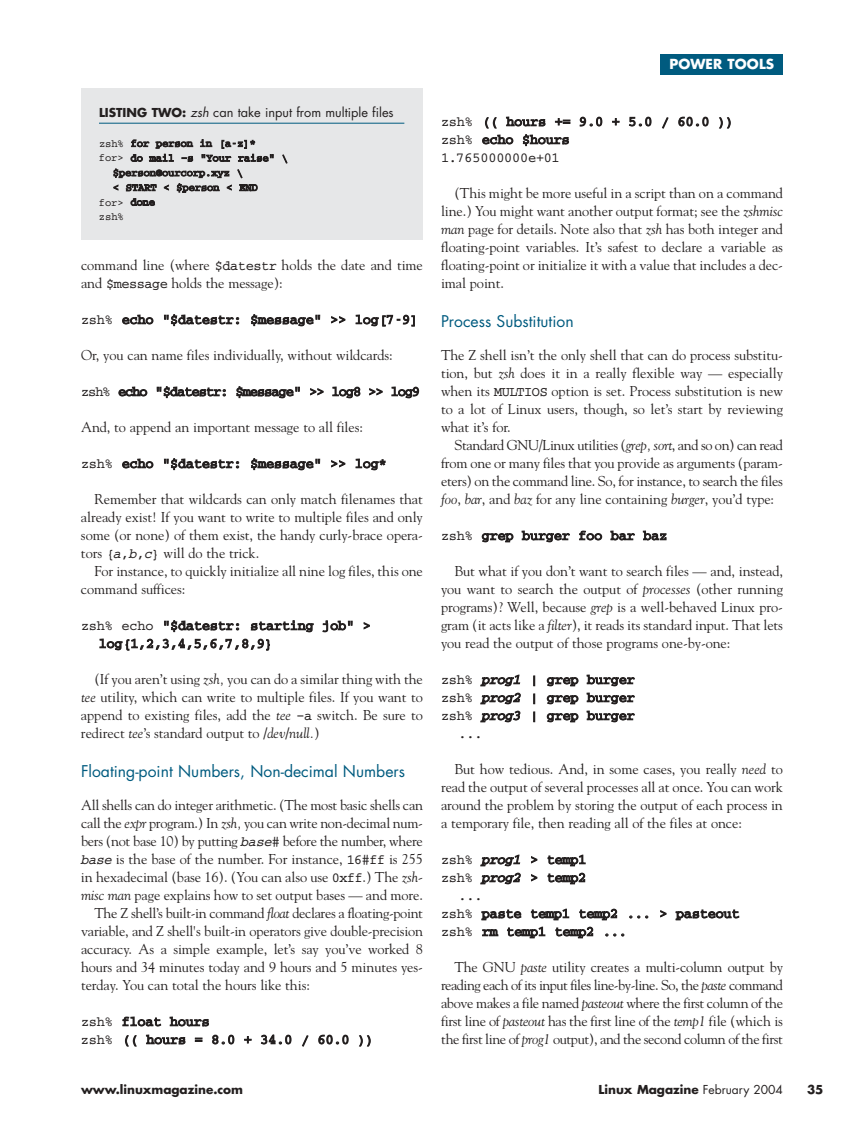
<style>
.page{position:relative;width:864px;height:1134px;background:#fff}
.page>*{position:absolute;margin:0;border:0;box-sizing:border-box;transform-origin:0 0}
.t1{font:15.75px "Futura";color:#005b7f}
.t2{font:14.25px/18px "Goudy";letter-spacing:-.005em;color:#231f1f;text-align:justify}
.t3{font:14.25px "Goudy";letter-spacing:-.025em;color:#231f1f}
.t4{font:700 13.5px/18px "Courier M";letter-spacing:-.015em;color:#231f1f}
.t5{font:700 13.5px "Courier M";letter-spacing:-.07em;color:#231f1f}
.t6{font:700 13.5px "Futura";letter-spacing:.005em;color:#fff}
.t7{font:12.75px "Futura";color:#231f1f}
.t8{font:700 12px "Futura";color:#231f1f}
.t9{font:700 10.5px "Courier M";letter-spacing:-.015em;color:#231f1f}
.s1{font-weight:700;font-size:12px}
.s2{font-style:italic}
.s3{font-family:"Courier M";font-weight:700;font-size:13.5px}
.s4{font-family:"Courier M Bold Obli";font-size:13.5px}
.s5{font-family:"Courier M Bold Obli";font-weight:400}
.s6{font-weight:400}
</style>
<div class="page">
<div style="left:660px;top:54px;width:123px;height:20px;background:#005b7f"></div>
<div style="left:81px;top:88px;width:341px;height:152px;background:#e6e7e8"></div>
<hr style="left:99px;top:123px;width:305px;height:1px;background:#005b7f">
<p class="t7" style="left:99px;top:106px;width:296px"><span class="s1">LISTING TWO:</span> <span class="s2">zsh</span> can take input from multiple files</p>
<p class="t9" style="left:99px;top:140px;width:158px">zsh% for person in [a-z]*</p>
<p class="t9" style="left:99px;top:154px;width:190px">for&gt; do mail –s "Your raise" \</p>
<p class="t9" style="left:113px;top:169px;width:132px">$person@ourcorp.xyz \</p>
<p class="t9" style="left:113px;top:184px;width:146px">&lt; START &lt; $person &lt; END</p>
<p class="t9" style="left:99px;top:199px;width:58px">for&gt; done</p>
<p class="t9" style="left:99px;top:213px;width:26px">zsh%</p>
<p class="t2" style="left:81px;top:257px;width:343px">command line (where <span class="s3">$datestr</span> holds the date and time and <span class="s3">$message</span> holds the message):</p>
<p class="t4" style="left:81px;top:311px;width:339px">zsh% echo "$datestr: $message" &gt;&gt; log[7-9]</p>
<p class="t2" style="left:81px;top:347px;width:313px">Or, you can name files individually, without wildcards:</p>
<p class="t5" style="left:81px;top:387px;width:341px">zsh% echo "$datestr: $message" &gt;&gt; log8 &gt;&gt; log9</p>
<p class="t2" style="left:81px;top:419px;width:283px">And, to append an important message to all files:</p>
<p class="t4" style="left:81px;top:455px;width:307px">zsh% echo "$datestr: $message" &gt;&gt; log*</p>
<p class="t2" style="left:81px;top:491px;width:343px;text-indent:14px">Remember that wildcards can only match filenames that already exist! If you want to write to multiple files and only some (or none) of them exist, the handy curly-brace opera&shy;tors <span class="s3">{</span><span class="s4">a</span><span class="s3">,</span><span class="s4">b</span><span class="s3">,</span><span class="s4">c</span><span class="s3">}</span> will do the trick.</p>
<p class="t2" style="left:81px;top:563px;width:343px;text-indent:14px">For instance, to quickly initialize all nine log files, this one command suffices:</p>
<p class="t4" style="left:99px;top:617px;width:274px;text-indent:-18px">zsh% echo "$datestr: starting job" &gt; log{1,2,3,4,5,6,7,8,9}</p>
<p class="t2" style="left:81px;top:671px;width:343px;text-indent:14px">(If you aren’t using <span class="s2">zsh,</span> you can do a similar thing with the <span class="s2">tee</span> utility, which can write to multiple files. If you want to append to existing files, add the <span class="s2">tee</span> <span class="s3">–a</span> switch. Be sure to redirect <span class="s2">tee</span>’s standard output to <span class="s2">/dev/null.</span>)</p>
<p class="t1" style="left:81px;top:764px;width:326px">Floating-point Numbers, Non-decimal Numbers</p>
<p class="t2" style="left:81px;top:797px;width:343px">All shells can do integer arithmetic. (The most basic shells can</p>
<p class="t2" style="left:81px;top:815px;width:343px">call the <span class="s2">expr</span> program.) In <span class="s2">zsh,</span> you can write non-decimal num-</p>
<p class="t2" style="left:81px;top:833px;width:343px">bers (not base 10) by putting <span class="s4">base</span><span class="s3">#</span> before the number, where</p>
<p class="t2" style="left:81px;top:851px;width:343px"><span class="s4">base</span> is the base of the number. For instance, <span class="s3">16#ff</span> is 255</p>
<p class="t2" style="left:81px;top:869px;width:343px">in hexadecimal (base 16). (You can also use <span class="s3">0xff</span>.) The <span class="s2">zsh-</span></p>
<p class="t2" style="left:81px;top:887px;width:343px"><span class="s2">misc man</span> page explains how to set output bases — and more.</p>
<p class="t3" style="left:95px;top:907px;width:330px">The Z shell’s built-in command <span class="s2">float</span> declares a floating-point</p>
<p class="t2" style="left:81px;top:923px;width:343px">variable, and Z shell's built-in operators give double-precision</p>
<p class="t2" style="left:81px;top:941px;width:344px">accuracy. As a simple example, let’s say you’ve worked 8</p>
<p class="t2" style="left:81px;top:959px;width:343px">hours and 34 minutes today and 9 hours and 5 minutes yes-</p>
<p class="t2" style="left:81px;top:977px;width:230px">terday. You can total the hours like this:</p>
<p class="t4" style="left:81px;top:1013px;width:295px">zsh% float hours<br>zsh% (( hours = 8.0 + 34.0 / 60.0 ))</p>
<p class="t6" style="left:669px;top:58px;width:106px">POWER TOOLS</p>
<p class="t4" style="left:441px;top:113px;width:295px">zsh% (( hours += 9.0 + 5.0 / 60.0 )) zsh% echo $hours<br>1.765000000e+01</p>
<p class="t2" style="left:441px;top:185px;width:344px;text-indent:14px">(This might be more useful in a script than on a command line.) You might want another output format; see the <span class="s2">zshmisc man</span> page for details. Note also that <span class="s2">zsh</span> has both integer and floating-point variables. It’s safest to declare a variable as floating-point or initialize it with a value that includes a dec&shy;imal point.</p>
<p class="t1" style="left:441px;top:314px;width:134px">Process Substitution</p>
<p class="t2" style="left:441px;top:347px;width:343px">The Z shell isn’t the only shell that can do process substitu&shy;tion, but <span class="s2">zsh</span> does it in a really flexible way — especially when its <span class="s3">MULTIOS</span> option is set. Process substitution is new to a lot of Linux users, though, so let’s start by reviewing what it’s for.</p>
<p class="t2" style="left:441px;top:437px;width:343px;text-indent:13px">Standard GNU/Linux utilities (<span class="s2">grep, sort</span>, and so on) can read from one or many files that you provide as arguments (param&shy;eters) on the command line. So, for instance, to search the files <span class="s2">foo</span>, <span class="s2">bar</span>, and <span class="s2">baz</span> for any line containing <span class="s2">burger</span>, you’d type:</p>
<p class="t4" style="left:441px;top:527px;width:228px">zsh% grep burger foo bar baz</p>
<p class="t2" style="left:441px;top:563px;width:343px;text-indent:14px">But what if you don’t want to search files — and, instead, you want to search the output of <span class="s2">processes</span> (other running programs)? Well, because <span class="s2">grep</span> is a well-behaved Linux pro&shy;gram (it acts like a <span class="s2">filter</span>), it reads its standard input. That lets you read the output of those programs one-by-one:</p>
<p class="t4" style="left:441px;top:671px;width:195px">zsh% <span class="s5">prog1</span> | grep burger</p>
<p class="t4" style="left:441px;top:689px;width:195px">zsh% <span class="s5">prog2</span> | grep burger</p>
<p class="t4" style="left:441px;top:707px;width:195px">zsh% <span class="s5">prog3</span> | grep burger</p>
<p class="t4" style="left:459px;top:725px;width:25px">...</p>
<p class="t2" style="left:441px;top:761px;width:343px;text-indent:13px">But how tedious. And, in some cases, you really <span class="s2">need</span> to read the output of several processes all at once. You can work around the problem by storing the output of each process in a temporary file, then reading all of the files at once:</p>
<p class="t4" style="left:441px;top:851px;width:147px">zsh% <span class="s5">prog1</span> &gt; temp1</p>
<p class="t4" style="left:441px;top:869px;width:147px">zsh% <span class="s5">prog2</span> &gt; temp2</p>
<p class="t4" style="left:459px;top:887px;width:25px">...</p>
<p class="t4" style="left:441px;top:905px;width:300px">zsh% paste temp1 temp2 ... &gt; pasteout</p>
<p class="t4" style="left:441px;top:923px;width:187px">zsh% rm temp1 temp2 ...</p>
<p class="t2" style="left:441px;top:959px;width:343px;text-indent:13px">The GNU <span class="s2">paste</span> utility creates a multi-column output by reading each of its input files line-by-line. So, the <span class="s2">paste</span> command above makes a file named <span class="s2">pasteout</span> where the first column of the first line of <span class="s2">pasteout</span> has the first line of the <span class="s2">temp1</span> file (which is the first line of <span class="s2">prog1</span> output), and the second column of the first</p>
<p class="t8" style="left:81px;top:1084px;width:164px">www.linuxmagazine.com</p>
<p class="t8" style="left:599px;top:1084px;width:186px">Linux Magazine <span class="s6">February 2004</span></p>
<p class="t8" style="left:807px;top:1084px;width:18px">35</p>
</div>
